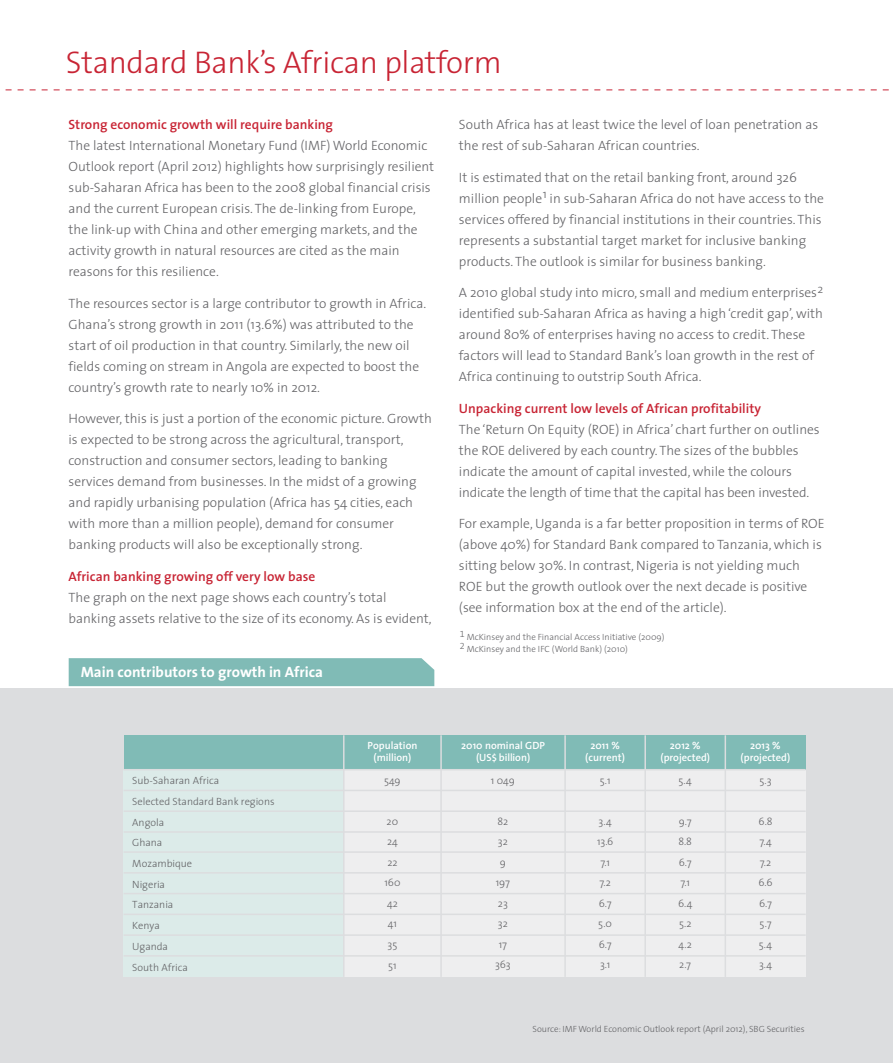
<style>
.page{position:relative;width:893px;height:1063px;background:#fff}
.page>*{position:absolute;margin:0;border:0;box-sizing:border-box;transform-origin:0 0}
.t1{font:300 31.5px "The Sans";letter-spacing:-.01em;color:#c82434}
.t2{font:700 15px "The Sans";color:#fff}
.t3{font:300 13.5px/21px "The Sans";color:#636366}
.t4{font:600 13.5px "The Sans";color:#c82434}
.t5{font:300 10.5px/20.5px "The Sans";color:#636366}
.t6{font:600 10.5px/12.6px "The Sans";color:#fff;text-align:center}
.t7{font:300 9px/12px "The Sans";color:#636366}
</style>
<div class="page">
<div style="left:69px;top:658px;width:365px;height:28px;background:#80bbb6"></div>
<svg style="left:5px;top:90px;width:884px;height:1px"></svg>
<div style="left:0;top:688px;width:893px;height:375px;background:#dcdddf"></div>
<div style="left:344px;top:770px;width:461px;height:207px;background:#eeeeef"></div>
<div style="left:124px;top:770px;width:220px;height:207px;background:#dcebe9"></div>
<div style="left:124px;top:736px;width:681px;height:34px;background:#80bbb6"></div>
<hr style="left:343px;top:735px;width:2px;height:242px;background:#dcdddf">
<hr style="left:440px;top:735px;width:2px;height:242px;background:#dcdddf">
<hr style="left:564px;top:735px;width:2px;height:242px;background:#dcdddf">
<hr style="left:644px;top:735px;width:2px;height:242px;background:#dcdddf">
<hr style="left:725px;top:735px;width:1px;height:242px;background:#dcdddf">
<hr style="left:123px;top:769px;width:683px;height:1px;background:#dcdddf">
<hr style="left:124px;top:790px;width:682px;height:1px;background:#dcdddf">
<hr style="left:124px;top:810px;width:682px;height:2px;background:#dcdddf">
<hr style="left:124px;top:831px;width:682px;height:2px;background:#dcdddf">
<hr style="left:124px;top:851px;width:682px;height:2px;background:#dcdddf">
<hr style="left:124px;top:872px;width:682px;height:2px;background:#dcdddf">
<hr style="left:124px;top:893px;width:682px;height:1px;background:#dcdddf">
<hr style="left:124px;top:914px;width:682px;height:1px;background:#dcdddf">
<hr style="left:124px;top:934px;width:682px;height:2px;background:#dcdddf">
<hr style="left:124px;top:955px;width:682px;height:2px;background:#dcdddf">
<h1 class="t1" style="left:66px;top:37px;width:437px">Standard Bank’s African platform</h1>
<p class="t3" style="left:459px;top:114px;width:361px">South Africa has at least twice the level of loan penetration as the rest of sub-Saharan African countries.</p>
<p class="t3" style="left:459px;top:166px;width:366px">It is estimated that on the retail banking front, around 326 million people<sup>1</sup> in sub-Saharan Africa do not have access to the services offered by financial institutions in their countries. This represents a substantial target market for inclusive banking products. The outlook is similar for business banking.</p>
<p class="t3" style="left:459px;top:282px;width:366px">A 2010 global study into micro, small and medium enterprises<sup>2 </sup>identified sub-Saharan Africa as having a high ‘credit gap’, with around 80% of enterprises having no access to credit. These factors will lead to Standard Bank’s loan growth in the rest of Africa continuing to outstrip South Africa.</p>
<p class="t4" style="left:459px;top:397px;width:304px">Unpacking current low levels of African profitability</p>
<p class="t3" style="left:459px;top:418px;width:362px">The ‘Return On Equity (ROE) in Africa’ chart further on outlines the ROE delivered by each country. The sizes of the bubbles indicate the amount of capital invested, while the colours indicate the length of time that the capital has been invested.</p>
<p class="t3" style="left:459px;top:513px;width:367px">For example, Uganda is a far better proposition in terms of ROE (above 40%) for Standard Bank compared to Tanzania, which is sitting below 30%. In contrast, Nigeria is not yielding much ROE but the growth outlook over the next decade is positive (see information box at the end of the article).</p>
<p class="t4" style="left:69px;top:114px;width:266px">Strong economic growth will require banking</p>
<p class="t3" style="left:69px;top:135px;width:367px">The latest International Monetary Fund (IMF) World Economic Outlook report (April 2012) highlights how surprisingly resilient sub-Saharan Africa has been to the 2008 global financial crisis and the current European crisis. The de-linking from Europe, the link-up with China and other emerging markets, and the activity growth in natural resources are cited as the main reasons for this resilience.</p>
<p class="t3" style="left:69px;top:292px;width:359px">The resources sector is a large contributor to growth in Africa.<br>Ghana’s strong growth in 2011 (13.6%) was attributed to the start of oil production in that country. Similarly, the new oil fields coming on stream in Angola are expected to boost the country’s growth rate to nearly 10% in 2012.</p>
<p class="t3" style="left:69px;top:408px;width:365px">However, this is just a portion of the economic picture. Growth is expected to be strong across the agricultural, transport, construction and consumer sectors, leading to banking services demand from businesses. In the midst of a growing and rapidly urbanising population (Africa has 54 cities, each with more than a million people), demand for consumer banking products will also be exceptionally strong.</p>
<p class="t4" style="left:69px;top:565px;width:248px">African banking growing off very low base</p>
<p class="t3" style="left:69px;top:586px;width:365px">The graph on the next page shows each country’s total banking assets relative to the size of its economy. As is evident,</p>
<p class="t2" style="left:81px;top:659px;width:244px">Main contributors to growth in Africa</p>
<p class="t5" style="left:132px;top:770px;width:144px">Sub-Saharan Africa<br>Selected Standard Bank regions<br>Angola<br>Ghana<br>Mozambique<br>Nigeria<br>Tanzania<br>Kenya<br>Uganda<br>South Africa</p>
<p class="t7" style="left:460px;top:630px;width:206px"><sup>1</sup> McKinsey and the Financial Access Initiative (2009)<br><sup>2</sup> McKinsey and the IFC (World Bank) (2010)</p>
<p class="t6" style="left:368px;top:739px;width:51px;line-height:12px">Population (million)</p>
<p class="t6" style="left:461px;top:739px;width:85px">2010 nominal GDP (US$ billion)</p>
<p class="t6" style="left:585px;top:739px;width:41px">2011 % (current)</p>
<p class="t6" style="left:660px;top:739px;width:51px">2012 % (projected)</p>
<p class="t6" style="left:741px;top:739px;width:51px">2013 % (projected)</p>
<p class="t5" style="left:384px;top:769px;width:18px">549</p>
<p class="t5" style="left:384px;top:811px;width:18px;text-align:center">20<br>24<br>22<br>160<br>42<br>41<br>35<br>51</p>
<p class="t5" style="left:491px;top:769px;width:26px">1 049</p>
<p class="t5" style="left:495px;top:810px;width:17px;text-align:center">82<br>32<br>9<br>197<br>23<br>32<br>17<br>363</p>
<p class="t5" style="left:600px;top:769px;width:12px">5.1</p>
<p class="t5" style="left:597px;top:810px;width:18px;text-align:center">3.4<br>13.6<br>7.1<br>7.2<br>6.7<br>5.0<br>6.7<br>3.1</p>
<p class="t5" style="left:678px;top:769px;width:15px">5.4</p>
<p class="t5" style="left:678px;top:810px;width:16px">9.7<br>8.8<br>6.7<br>7.1<br>6.4<br>5.2<br>4.2<br>2.7</p>
<p class="t5" style="left:759px;top:769px;width:14px">5.3</p>
<p class="t5" style="left:758px;top:810px;width:16px">6.8<br>7.4<br>7.2<br>6.6<br>6.7<br>5.7<br>5.4<br>3.4</p>
<p class="t7" style="left:532px;top:1023px;width:274px">Source: IMF World Economic Outlook report (April 2012), SBG Securities</p>
</div>
